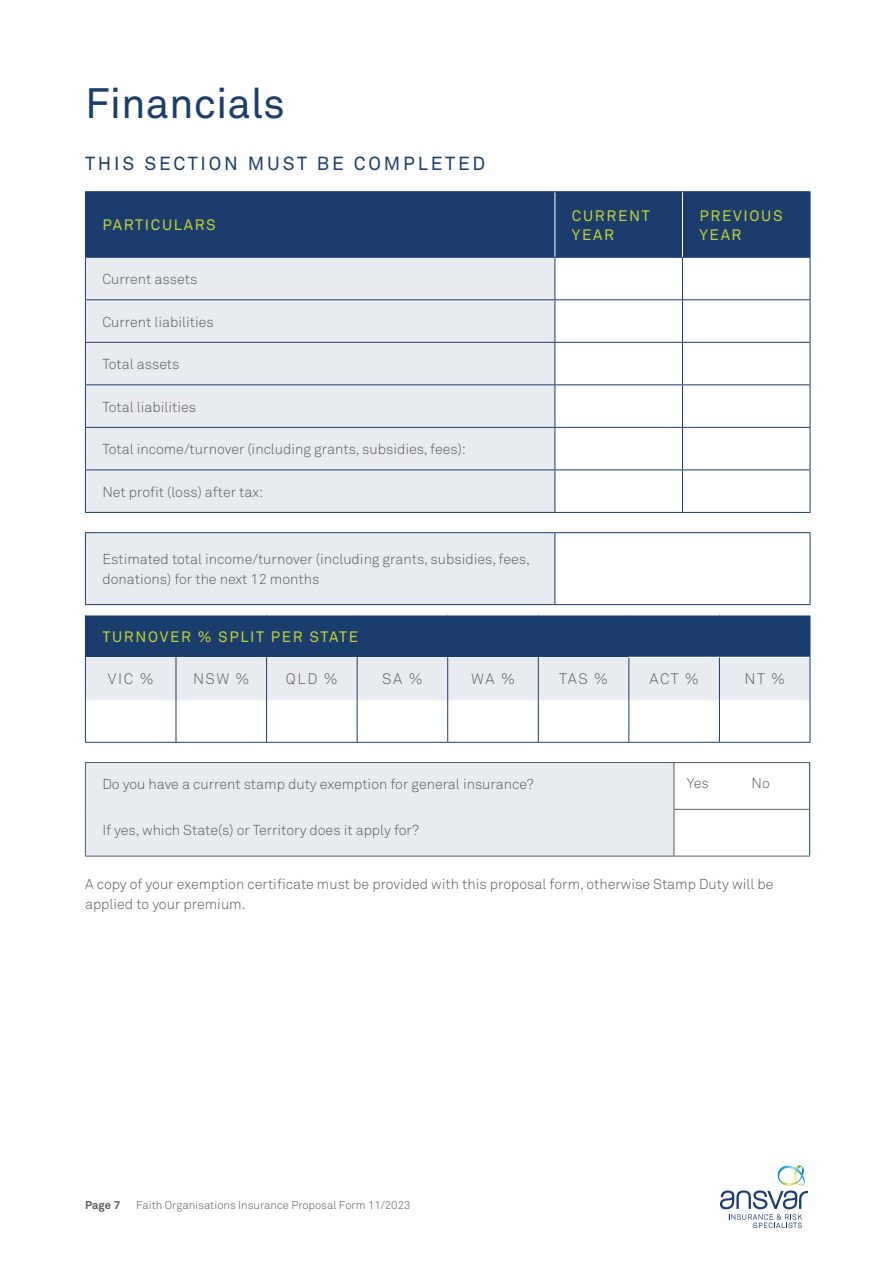
<style>
.page{position:relative;width:893px;height:1263px;background:#fff}
.page>*{position:absolute;margin:0;border:0;box-sizing:border-box;transform-origin:0 0}
.t1{font:42px "Akkurat Pro";color:#1b3d6d}
.t2{font:18.75px "Akkurat Pro";letter-spacing:.15em;color:#1b3d6d}
.t3{font:15px/19.5px "Akkurat Pro";letter-spacing:.11em;color:#bfd430}
.t4{font:15px "Akkurat Light Pro";letter-spacing:.105em;color:#58595b}
.t5{font:14.25px/19.5px "Akkurat Light Pro";color:#58595b}
.t6{font:11.25px "Akkurat Light Pro";color:#58595b}
.s1{font-family:"Akkurat Pro";font-weight:700}
</style>
<div class="page">
<svg style="left:720px;top:1165px;width:88px;height:63px"></svg>
<div style="left:86px;top:192px;width:724px;height:65px;background:#1b3d6d"></div>
<div style="left:86px;top:258px;width:469px;height:254px;background:#e8ecf0"></div>
<hr style="left:555px;top:192px;width:1px;height:65px;background:#fff">
<hr style="left:682px;top:192px;width:1px;height:65px;background:#fff">
<hr style="left:85px;top:257px;width:470px;height:1px;background:#1b3d6d">
<hr style="left:85px;top:258px;width:1px;height:41px;background:#1b3d6d">
<hr style="left:555px;top:258px;width:1px;height:41px;background:#1b3d6d">
<hr style="left:85px;top:299px;width:470px;height:1px;background:#1b3d6d">
<hr style="left:85px;top:300px;width:1px;height:42px;background:#1b3d6d">
<hr style="left:555px;top:300px;width:1px;height:42px;background:#1b3d6d">
<hr style="left:85px;top:342px;width:470px;height:1px;background:#1b3d6d">
<hr style="left:85px;top:343px;width:1px;height:41px;background:#1b3d6d">
<hr style="left:555px;top:343px;width:1px;height:41px;background:#1b3d6d">
<hr style="left:85px;top:384px;width:470px;height:1px;background:#1b3d6d">
<hr style="left:85px;top:385px;width:1px;height:42px;background:#1b3d6d">
<hr style="left:555px;top:385px;width:1px;height:42px;background:#1b3d6d">
<hr style="left:85px;top:427px;width:470px;height:1px;background:#1b3d6d">
<hr style="left:85px;top:428px;width:1px;height:41px;background:#1b3d6d">
<hr style="left:555px;top:428px;width:1px;height:41px;background:#1b3d6d">
<hr style="left:85px;top:469px;width:470px;height:1px;background:#1b3d6d">
<hr style="left:85px;top:470px;width:1px;height:42px;background:#1b3d6d">
<hr style="left:555px;top:470px;width:1px;height:42px;background:#1b3d6d">
<hr style="left:85px;top:512px;width:470px;height:1px;background:#1b3d6d">
<hr style="left:85px;top:191px;width:470px;height:1px;background:#1b3d6d">
<hr style="left:85px;top:192px;width:1px;height:65px;background:#1b3d6d">
<hr style="left:555px;top:191px;width:127px;height:1px;background:#1b3d6d">
<hr style="left:682px;top:191px;width:128px;height:1px;background:#1b3d6d">
<hr style="left:810px;top:192px;width:1px;height:65px;background:#1b3d6d">
<hr style="left:555px;top:257px;width:127px;height:1px;background:#1b3d6d">
<hr style="left:682px;top:257px;width:128px;height:1px;background:#1b3d6d">
<hr style="left:682px;top:258px;width:1px;height:41px;background:#1b3d6d">
<hr style="left:810px;top:258px;width:1px;height:41px;background:#1b3d6d">
<hr style="left:555px;top:299px;width:127px;height:1px;background:#1b3d6d">
<hr style="left:682px;top:299px;width:128px;height:1px;background:#1b3d6d">
<hr style="left:682px;top:300px;width:1px;height:42px;background:#1b3d6d">
<hr style="left:810px;top:300px;width:1px;height:42px;background:#1b3d6d">
<hr style="left:555px;top:342px;width:127px;height:1px;background:#1b3d6d">
<hr style="left:682px;top:342px;width:128px;height:1px;background:#1b3d6d">
<hr style="left:682px;top:343px;width:1px;height:41px;background:#1b3d6d">
<hr style="left:810px;top:343px;width:1px;height:41px;background:#1b3d6d">
<hr style="left:555px;top:384px;width:127px;height:1px;background:#1b3d6d">
<hr style="left:682px;top:384px;width:128px;height:1px;background:#1b3d6d">
<hr style="left:682px;top:385px;width:1px;height:42px;background:#1b3d6d">
<hr style="left:810px;top:385px;width:1px;height:42px;background:#1b3d6d">
<hr style="left:555px;top:427px;width:127px;height:1px;background:#1b3d6d">
<hr style="left:682px;top:427px;width:128px;height:1px;background:#1b3d6d">
<hr style="left:682px;top:428px;width:1px;height:41px;background:#1b3d6d">
<hr style="left:810px;top:428px;width:1px;height:41px;background:#1b3d6d">
<hr style="left:555px;top:469px;width:127px;height:1px;background:#1b3d6d">
<hr style="left:682px;top:469px;width:128px;height:1px;background:#1b3d6d">
<hr style="left:682px;top:470px;width:1px;height:42px;background:#1b3d6d">
<hr style="left:810px;top:470px;width:1px;height:42px;background:#1b3d6d">
<hr style="left:555px;top:512px;width:127px;height:1px;background:#1b3d6d">
<hr style="left:682px;top:512px;width:128px;height:1px;background:#1b3d6d">
<div style="left:85px;top:533px;width:470px;height:72px;background:#e8ecf0"></div>
<hr style="left:85px;top:532px;width:470px;height:1px;background:#1b3d6d">
<hr style="left:85px;top:604px;width:470px;height:1px;background:#1b3d6d">
<hr style="left:85px;top:533px;width:1px;height:71px;background:#1b3d6d">
<hr style="left:555px;top:532px;width:255px;height:1px;background:#1b3d6d">
<hr style="left:555px;top:533px;width:1px;height:71px;background:#1b3d6d">
<hr style="left:810px;top:533px;width:1px;height:71px;background:#1b3d6d">
<hr style="left:555px;top:604px;width:255px;height:1px;background:#1b3d6d">
<div style="left:85px;top:615px;width:725px;height:42px;background:#1b3d6d"></div>
<div style="left:86px;top:657px;width:724px;height:42px;background:#e8ecf0"></div>
<hr style="left:810px;top:615px;width:1px;height:42px;background:#1b3d6d">
<hr style="left:628px;top:657px;width:91px;height:1px;background:#fff">
<hr style="left:719px;top:657px;width:91px;height:1px;background:#fff">
<hr style="left:86px;top:699px;width:90px;height:1px;background:#e8ecf0">
<hr style="left:176px;top:699px;width:90px;height:1px;background:#e8ecf0">
<hr style="left:267px;top:699px;width:90px;height:1px;background:#e8ecf0">
<hr style="left:357px;top:699px;width:90px;height:1px;background:#e8ecf0">
<hr style="left:448px;top:699px;width:90px;height:1px;background:#e8ecf0">
<hr style="left:539px;top:699px;width:89px;height:1px;background:#e8ecf0">
<hr style="left:629px;top:699px;width:90px;height:1px;background:#e8ecf0">
<hr style="left:720px;top:699px;width:90px;height:1px;background:#e8ecf0">
<hr style="left:176px;top:700px;width:1px;height:42px;background:#1b3d6d">
<hr style="left:266px;top:700px;width:1px;height:42px;background:#1b3d6d">
<hr style="left:357px;top:700px;width:1px;height:42px;background:#1b3d6d">
<hr style="left:447px;top:700px;width:1px;height:42px;background:#1b3d6d">
<hr style="left:538px;top:700px;width:1px;height:42px;background:#1b3d6d">
<hr style="left:628px;top:700px;width:1px;height:42px;background:#1b3d6d">
<hr style="left:719px;top:700px;width:1px;height:42px;background:#1b3d6d">
<hr style="left:810px;top:700px;width:1px;height:42px;background:#1b3d6d">
<hr style="left:85px;top:742px;width:91px;height:1px;background:#1b3d6d">
<hr style="left:176px;top:742px;width:91px;height:1px;background:#1b3d6d">
<hr style="left:267px;top:742px;width:90px;height:1px;background:#1b3d6d">
<hr style="left:357px;top:742px;width:91px;height:1px;background:#1b3d6d">
<hr style="left:448px;top:742px;width:90px;height:1px;background:#1b3d6d">
<hr style="left:538px;top:742px;width:91px;height:1px;background:#1b3d6d">
<hr style="left:629px;top:742px;width:90px;height:1px;background:#1b3d6d">
<hr style="left:719px;top:742px;width:91px;height:1px;background:#1b3d6d">
<hr style="left:176px;top:657px;width:1px;height:43px;background:#1b3d6d">
<hr style="left:266px;top:657px;width:1px;height:43px;background:#1b3d6d">
<hr style="left:357px;top:657px;width:1px;height:43px;background:#1b3d6d">
<hr style="left:447px;top:657px;width:1px;height:43px;background:#1b3d6d">
<hr style="left:538px;top:657px;width:1px;height:43px;background:#1b3d6d">
<hr style="left:628px;top:658px;width:1px;height:42px;background:#1b3d6d">
<hr style="left:719px;top:658px;width:1px;height:42px;background:#1b3d6d">
<hr style="left:85px;top:657px;width:1px;height:43px;background:#1b3d6d">
<hr style="left:85px;top:700px;width:1px;height:42px;background:#1b3d6d">
<hr style="left:810px;top:657px;width:1px;height:43px;background:#1b3d6d">
<div style="left:86px;top:763px;width:588px;height:93px;background:#e8ecf0"></div>
<svg style="left:675px;top:808px;width:134px;height:48px"></svg>
<hr style="left:809px;top:763px;width:1px;height:46px;background:#1b3d6d">
<hr style="left:809px;top:809px;width:1px;height:47px;background:#1b3d6d">
<hr style="left:85px;top:762px;width:589px;height:1px;background:#58595b">
<hr style="left:85px;top:763px;width:1px;height:46px;background:#58595b">
<hr style="left:674px;top:762px;width:136px;height:1px;background:#58595b">
<hr style="left:674px;top:763px;width:1px;height:46px;background:#58595b">
<hr style="left:85px;top:809px;width:1px;height:47px;background:#58595b">
<hr style="left:674px;top:809px;width:135px;height:1px;background:#58595b">
<hr style="left:674px;top:810px;width:1px;height:46px;background:#58595b">
<hr style="left:85px;top:856px;width:589px;height:1px;background:#58595b">
<hr style="left:674px;top:856px;width:136px;height:1px;background:#58595b">
<h1 class="t1" style="left:85px;top:79px;width:202px">FINANCIALS</h1>
<h2 class="t2" style="left:85px;top:153px;width:402px">THIS SECTIO N MUST BE CO MPLETED</h2>
<p class="t3" style="left:102px;top:216px;width:115px">PARTI CULARS</p>
<p class="t3" style="left:572px;top:206px;width:79px">CURRENT<br>YEAR</p>
<p class="t3" style="left:699px;top:206px;width:85px">PREVIOUS<br>YEAR</p>
<p class="t5" style="left:102px;top:270px;width:96px">Current assets</p>
<p class="t5" style="left:102px;top:312px;width:113px">Current liabilities</p>
<p class="t5" style="left:102px;top:355px;width:79px">Total assets</p>
<p class="t5" style="left:102px;top:397px;width:95px">Total liabilities</p>
<p class="t5" style="left:102px;top:440px;width:365px">Total income/turnover (including grants, subsidies, fees):</p>
<p class="t5" style="left:102px;top:482px;width:162px">Net profit (loss) after tax:</p>
<p class="t5" style="left:102px;top:550px;width:429px">Estimated total income/turnover (including grants, subsidies, fees, donations) for the next 12 months</p>
<p class="t3" style="left:102px;top:627px;width:255px">TURNOVER % SPLIT PE R STATE</p>
<p class="t4" style="left:108px;top:670px;width:47px">VIC %</p>
<p class="t4" style="left:193px;top:670px;width:58px">NSW %</p>
<p class="t4" style="left:286px;top:670px;width:53px">QLD %</p>
<p class="t4" style="left:382px;top:670px;width:42px">SA %</p>
<p class="t4" style="left:471px;top:670px;width:45px">WA %</p>
<p class="t4" style="left:559px;top:670px;width:51px">TAS %</p>
<p class="t4" style="left:650px;top:670px;width:51px">ACT %</p>
<p class="t4" style="left:744px;top:670px;width:42px">NT %</p>
<p class="t5" style="left:102px;top:774px;width:433px">Do you have a current stamp duty exemption for general insurance?</p>
<p class="t5" style="left:687px;top:774px;width:24px">Yes</p>
<p class="t5" style="left:751px;top:774px;width:20px">No</p>
<p class="t5" style="left:102px;top:821px;width:318px">If yes, which State(s) or Territory does it apply for?</p>
<p class="t5" style="left:85px;top:875px;width:690px">A copy of your exemption certificate must be provided with this proposal form, otherwise Stamp Duty will be applied to your premium.</p>
<p class="t6" style="left:85px;top:1198px;width:327px"><span class="s1">Page 7</span> Faith Organisations Insurance Proposal Form 11/2023</p>
</div>
